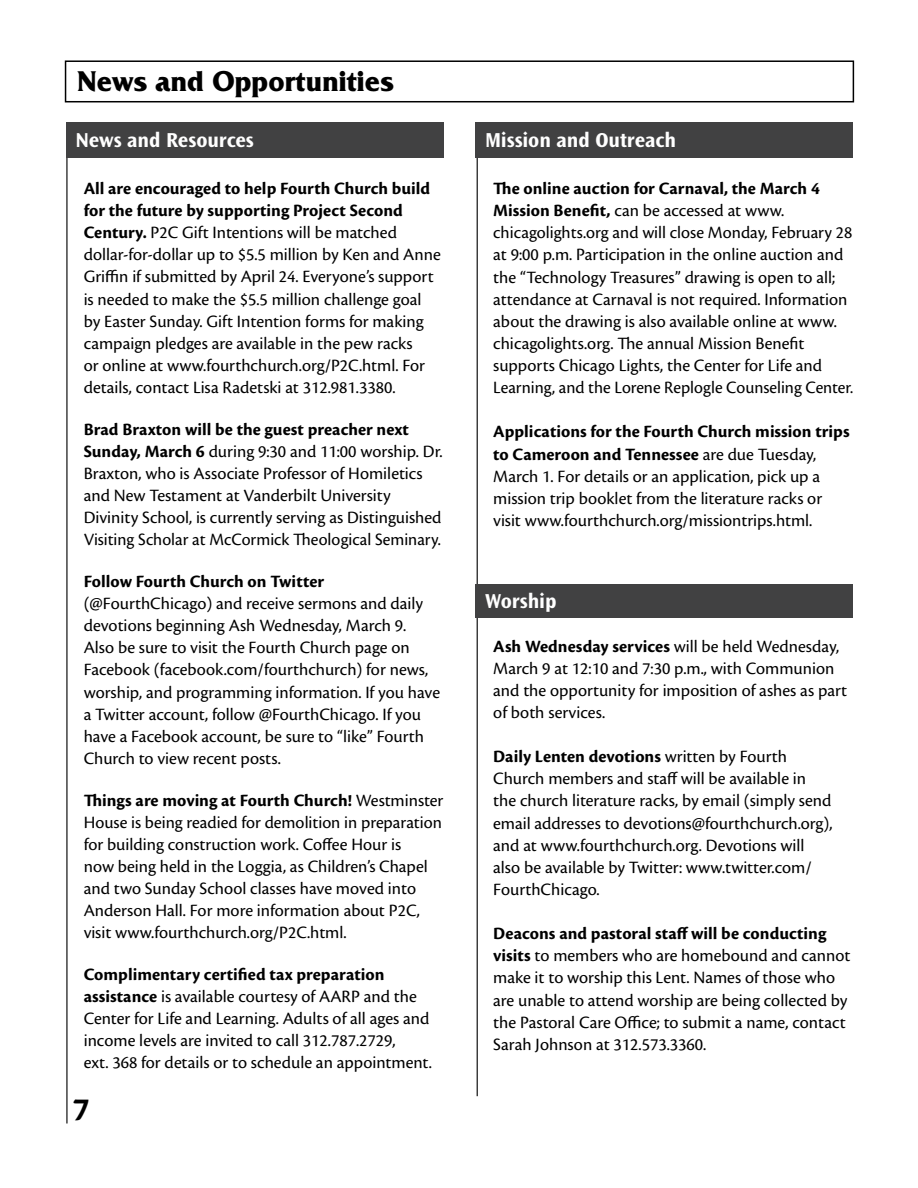
<style>
.page{position:relative;width:918px;height:1188px;background:#fff}
.page>*{position:absolute;margin:0;border:0;box-sizing:border-box;transform-origin:0 0}
.t1{font:700 34.5px "Cronos Pro";color:#000}
.t2{font:700 30px "Friz Quadrata Std";letter-spacing:.005em;color:#000;scale:.94 1}
.t3{font:700 21px "Ocean Sans Std";letter-spacing:-.005em;color:#fff}
.t4{font:18px/22.2px "Cronos Pro";color:#000}
.t5{font:700 18px "Cronos Pro";color:#000}
.s1{font-weight:700}
</style>
<div class="page">
<hr style="left:66px;top:154px;width:2px;height:970px;background:#000">
<div style="left:65px;top:60px;width:789px;height:42px;border:2px solid #000"></div>
<hr style="left:477px;top:123px;width:1px;height:973px;background:#000">
<div style="left:66px;top:123px;width:378px;height:35px;background:#414142"></div>
<div style="left:475px;top:123px;width:378px;height:35px;background:#414142"></div>
<div style="left:475px;top:584px;width:378px;height:34px;background:#414142"></div>
<h2 class="t2" style="left:77px;top:65px;width:338px">News and Opportunities</h2>
<p class="t3" style="left:75px;top:128px;width:180px">News and Resources</p>
<p class="t4" style="left:84px;top:177px;width:359px"><span class="s1">All are encouraged to help Fourth Church build for the future by supporting Project Second Century.</span> P2C Gift Intentions will be matched dollar-for-dollar up to $5.5 million by Ken and Anne Griffin if submitted by April 24. Everyone’s support is needed to make the $5.5 million challenge goal by Easter Sunday. Gift Intention forms for making campaign pledges are available in the pew racks<br>or online at www.fourthchurch.org/P2C.html. For details, contact Lisa Radetski at 312.981.3380.</p>
<p class="t4" style="left:84px;top:418px;width:360px"><span class="s1">Brad Braxton will be the guest preacher next Sunday, March 6</span> during 9:30 and 11:00 worship. Dr.<br>Braxton, who is Associate Professor of Homiletics and New Testament at Vanderbilt University Divinity School, is currently serving as Distinguished Visiting Scholar at McCormick Theological Seminary.</p>
<p class="t5" style="left:84px;top:571px;width:242px">Follow Fourth Church on Twitter</p>
<p class="t4" style="left:84px;top:592px;width:358px">(@FourthChicago) and receive sermons and daily devotions beginning Ash Wednesday, March 9.<br>Also be sure to visit the Fourth Church page on Facebook (facebook.com/fourthchurch) for news, worship, and programming information. If you have a Twitter account, follow @FourthChicago. If you have a Facebook account, be sure to “like” Fourth Church to view recent posts.</p>
<p class="t4" style="left:84px;top:789px;width:361px"><span class="s1">Things are moving at Fourth Church!</span> Westminster House is being readied for demolition in preparation for building construction work. Coffee Hour is<br>now being held in the Loggia, as Children’s Chapel and two Sunday School classes have moved into Anderson Hall. For more information about P2C, visit www.fourthchurch.org/P2C.html.</p>
<p class="t4" style="left:84px;top:963px;width:350px"><span class="s1">Complimentary certified tax preparation assistance</span> is available courtesy of AARP and the Center for Life and Learning. Adults of all ages and income levels are invited to call 312.787.2729,<br>ext. 368 for details or to schedule an appointment.</p>
<h1 class="t1" style="left:73px;top:1090px;width:19px">7</h1>
<p class="t3" style="left:485px;top:128px;width:193px">Mission and Outreach</p>
<p class="t4" style="left:493px;top:177px;width:361px"><span class="s1">The online auction for Carnaval, the March 4<br>Mission Benefit,</span> can be accessed at www. chicagolights.org and will close Monday, February 28 at 9:00 p.m. Participation in the online auction and the “Technology Treasures” drawing is open to all; attendance at Carnaval is not required. Information about the drawing is also available online at www. chicagolights.org. The annual Mission Benefit supports Chicago Lights, the Center for Life and Learning, and the Lorene Replogle Counseling Center.</p>
<p class="t4" style="left:493px;top:421px;width:358px"><span class="s1">Applications for the Fourth Church mission trips to Cameroon and Tennessee</span> are due Tuesday, March 1. For details or an application, pick up a mission trip booklet from the literature racks or visit www.fourthchurch.org/missiontrips.html.</p>
<p class="t3" style="left:485px;top:589px;width:73px">Worship</p>
<p class="t4" style="left:493px;top:635px;width:356px"><span class="s1">Ash Wednesday services</span> will be held Wednesday, March 9 at 12:10 and 7:30 p.m., with Communion and the opportunity for imposition of ashes as part of both services.</p>
<p class="t4" style="left:493px;top:746px;width:341px"><span class="s1">Daily Lenten devotions</span> written by Fourth Church members and staff will be available in the church literature racks, by email (simply send email addresses to devotions@fourthchurch.org), and at www.fourthchurch.org. Devotions will also be available by Twitter: www.twitter.com/ FourthChicago.</p>
<p class="t4" style="left:493px;top:923px;width:359px"><span class="s1">Deacons and pastoral staff will be conducting visits</span> to members who are homebound and cannot make it to worship this Lent. Names of those who are unable to attend worship are being collected by the Pastoral Care Office; to submit a name, contact Sarah Johnson at 312.573.3360.</p>
</div>
